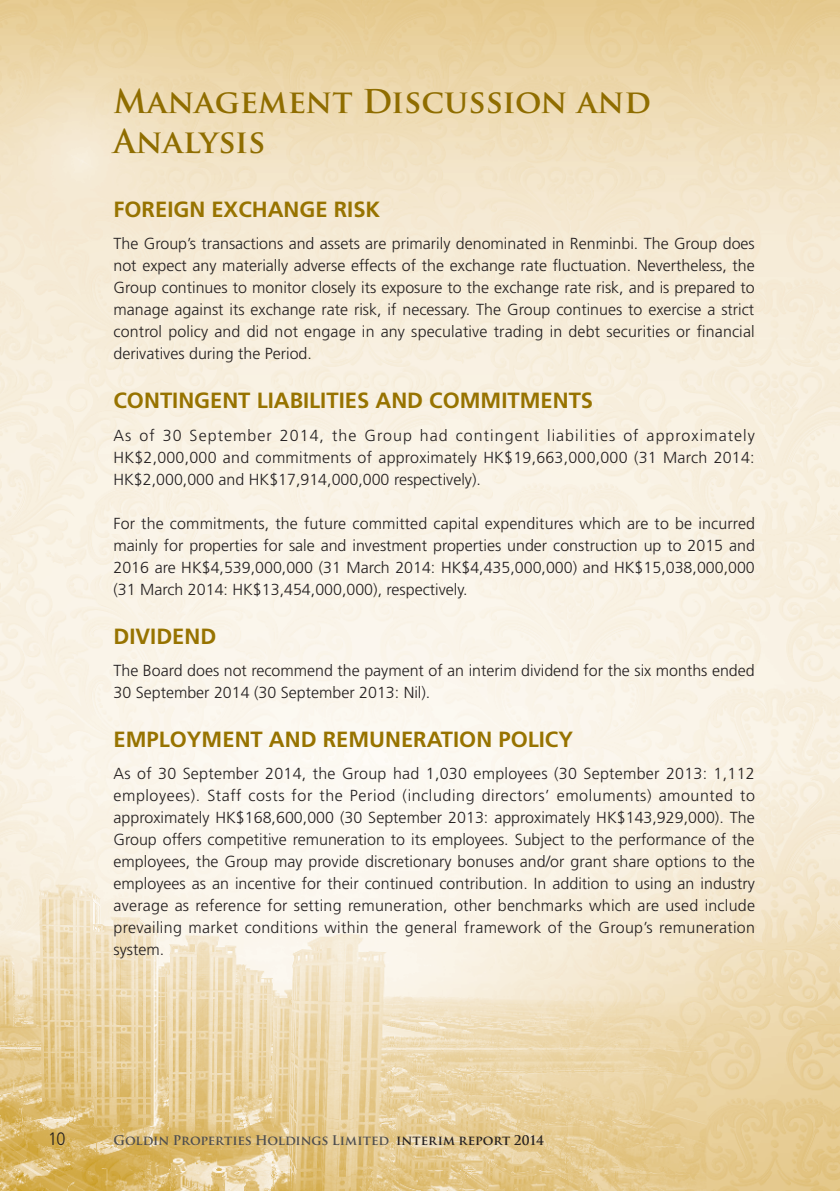
<style>
.page{position:relative;width:840px;height:1191px;background:#fff}
.page>*{position:absolute;margin:0;border:0;box-sizing:border-box;transform-origin:0 0}
.t1{font:700 32px/40px "Trajan Pro";color:#8f6d00}
.t2{font:700 22px "Frutiger LT Std";color:#977300}
.t3{font:300 18px "Frutiger LT Std";color:#231f20;scale:.9 1}
.t4{font:300 16px/22px "Frutiger LT Std";color:#231f20;text-align:justify}
.t5{font:700 13px "Trajan Pro";letter-spacing:-.005em;color:#4d4d4f}
.s1{color:#231f20}
</style>
<div class="page">
<img style="left:0;top:0;width:838px;height:1191px">
<h1 class="t1" style="left:113px;top:82px;width:538px">Management Discussion and<br>Analysis</h1>
<h2 class="t2" style="left:113px;top:196px;width:268px">FOREIGN EXCHANGE RISK</h2>
<p class="t4" style="left:113px;top:233px;width:642px">The Group’s transactions and assets are primarily denominated in Renminbi. The Group does not expect any materially adverse effects of the exchange rate fluctuation. Nevertheless, the Group continues to monitor closely its exposure to the exchange rate risk, and is prepared to manage against its exchange rate risk, if necessary. The Group continues to exercise a strict control policy and did not engage in any speculative trading in debt securities or financial derivatives during the Period.</p>
<h2 class="t2" style="left:113px;top:387px;width:481px">CONTINGENT LIABILITIES AND COMMITMENTS</h2>
<p class="t4" style="left:113px;top:424px;width:642px">As of 30 September 2014, the Group had contingent liabilities of approximately HK$2,000,000 and commitments of approximately HK$19,663,000,000 (31 March 2014:<br>HK$2,000,000 and HK$17,914,000,000 respectively).</p>
<p class="t4" style="left:113px;top:512px;width:642px">For the commitments, the future committed capital expenditures which are to be incurred mainly for properties for sale and investment properties under construction up to 2015 and 2016 are HK$4,539,000,000 (31 March 2014: HK$4,435,000,000) and HK$15,038,000,000 (31 March 2014: HK$13,454,000,000), respectively.</p>
<h2 class="t2" style="left:113px;top:623px;width:104px">DIVIDEND</h2>
<p class="t4" style="left:113px;top:659px;width:642px">The Board does not recommend the payment of an interim dividend for the six months ended<br>30 September 2014 (30 September 2013: Nil).</p>
<h2 class="t2" style="left:113px;top:726px;width:461px">EMPLOYMENT AND REMUNERATION POLICY</h2>
<p class="t4" style="left:113px;top:763px;width:642px">As of 30 September 2014, the Group had 1,030 employees (30 September 2013: 1,112 employees). Staff costs for the Period (including directors’ emoluments) amounted to approximately HK$168,600,000 (30 September 2013: approximately HK$143,929,000). The Group offers competitive remuneration to its employees. Subject to the performance of the employees, the Group may provide discretionary bonuses and/or grant share options to the employees as an incentive for their continued contribution. In addition to using an industry average as reference for setting remuneration, other benchmarks which are used include prevailing market conditions within the general framework of the Group’s remuneration system.</p>
<p class="t3" style="left:48px;top:1128px;width:21px">10</p>
<p class="t5" style="left:113px;top:1132px;width:432px">Goldin Properties Holdings Limited <span class="s1">interim report 2014</span></p>
</div>
